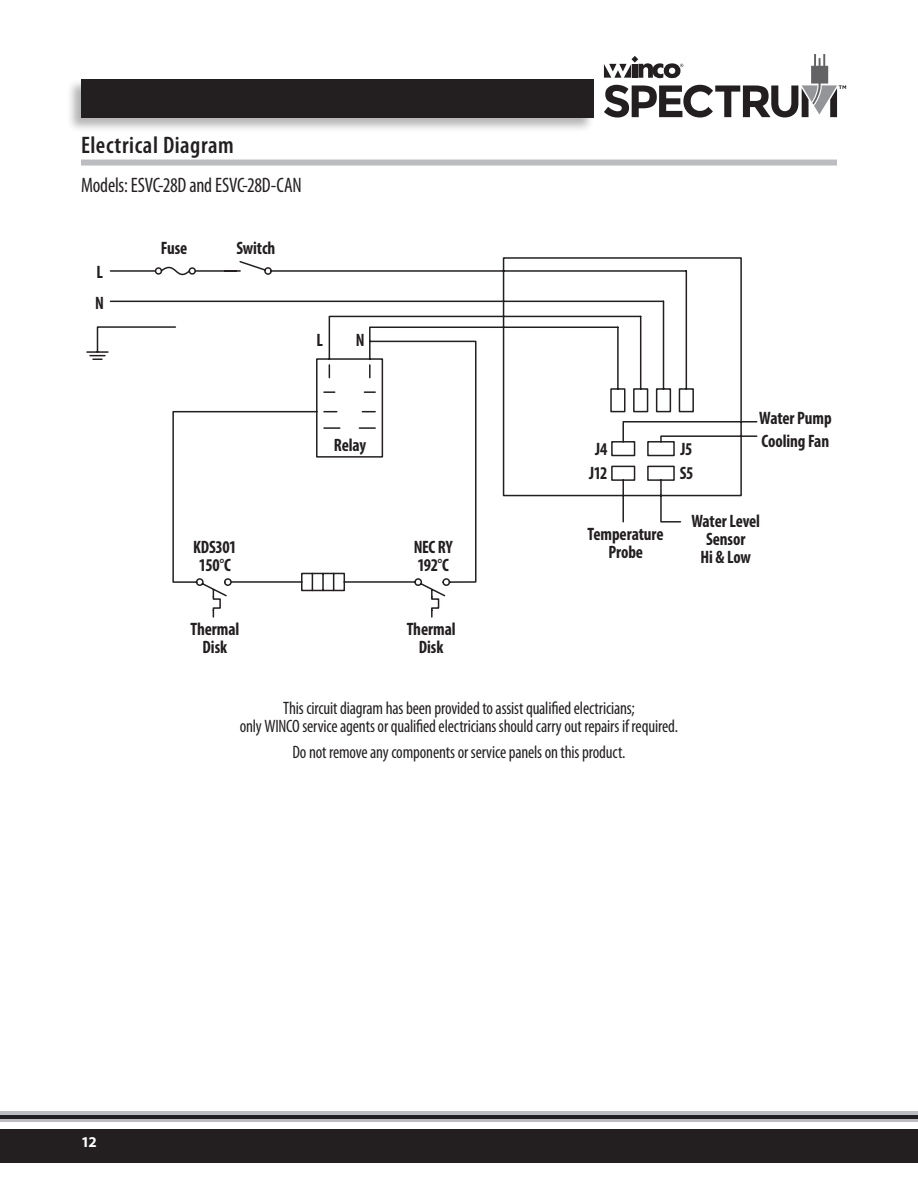
<style>
.page{position:relative;width:918px;height:1188px;background:#fff}
.page>*{position:absolute;margin:0;border:0;box-sizing:border-box;transform-origin:0 0}
.Column_Titles{font:600 condensed 24px "Myriad Pro";letter-spacing:.025em;color:#231f20}
.Basic_Copy{font:condensed 21px "Myriad Pro";letter-spacing:-.01em;color:#231f20;scale:.95 1}
.Basic_Copy-2{font:condensed 18px/18.8px "Myriad Pro";letter-spacing:-.01em;color:#231f20;text-align:center;scale:.95 1}
.Basic_Copy-3{font:700 condensed 18px/18px "Myriad Pro";letter-spacing:-.005em;color:#231f20;text-align:center;scale:.95 1}
.t1{font:700 15px "Myriad Pro";color:#fff}
</style>
<div class="page">
<div style="left:0;top:1129px;width:918px;height:34px;background:#231f20"></div>
<svg style="left:0;top:1111px;width:918px;height:11px;background:#a8a9ac"></svg>
<hr style="left:0;top:1115px;width:918px;height:3px;background:#231f20">
<div style="left:66px;top:78px;width:529px;height:54px;background:#231f20;opacity:.34"></div>
<div style="left:81px;top:79px;width:512px;height:39px;background:#231f20"></div>
<svg style="left:604px;top:54px;width:242px;height:64px"></svg>
<svg style="left:86px;top:257px;width:672px;height:361px"></svg>
<div style="left:81px;top:160px;width:756px;height:6px;background:#bcbdc0"></div>
<p class="Column_Titles" style="left:81px;top:131px;width:154px">Electrical Diagram</p>
<p class="Basic_Copy" style="left:81px;top:172px;width:234px">Models: ESVC-28D and ESVC-28D-CAN</p>
<p class="Basic_Copy-3" style="left:96px;top:262px;width:8px">L</p>
<p class="Basic_Copy-3" style="left:95px;top:293px;width:11px">N</p>
<p class="Basic_Copy-3" style="left:161px;top:238px;width:29px">Fuse</p>
<p class="Basic_Copy-3" style="left:236px;top:238px;width:43px">Switch</p>
<p class="Basic_Copy-3" style="left:316px;top:330px;width:8px">L</p>
<p class="Basic_Copy-3" style="left:356px;top:330px;width:11px">N</p>
<p class="Basic_Copy-3" style="left:334px;top:436px;width:35px">Relay</p>
<p class="Basic_Copy-3" style="left:193px;top:537px;width:47px">KDS301<br>150°C</p>
<p class="Basic_Copy-3" style="left:414px;top:537px;width:43px;text-align:left">NEC RY<br>192°C</p>
<p class="Basic_Copy-3" style="left:190px;top:620px;width:53px">Thermal<br>Disk</p>
<p class="Basic_Copy-3" style="left:407px;top:620px;width:53px">Thermal<br>Disk</p>
<p class="Basic_Copy-3" style="left:595px;top:440px;width:14px">J4</p>
<p class="Basic_Copy-3" style="left:589px;top:464px;width:21px">J12</p>
<p class="Basic_Copy-3" style="left:588px;top:524px;width:82px">Temperature<br>Probe</p>
<p class="Basic_Copy-3" style="left:681px;top:440px;width:14px">J5</p>
<p class="Basic_Copy-3" style="left:680px;top:464px;width:16px">S5</p>
<p class="Basic_Copy-3" style="left:759px;top:408px;width:78px">Water Pump</p>
<p class="Basic_Copy-3" style="left:762px;top:431px;width:73px">Cooling Fan</p>
<p class="Basic_Copy-3" style="left:691px;top:512px;width:74px">Water Level<br>Sensor</p>
<p class="Basic_Copy-3" style="left:700px;top:548px;width:55px">Hi &amp; Low</p>
<p class="Basic_Copy-2" style="left:240px;top:698px;width:463px">This circuit diagram has been provided to assist qualified electricians;<br>only WINCO service agents or qualified electricians should carry out repairs if required.</p>
<p class="Basic_Copy-2" style="left:292px;top:742px;width:352px">Do not remove any components or service panels on this product.</p>
<p class="t1" style="left:81px;top:1132px;width:17px">12</p>
</div>
